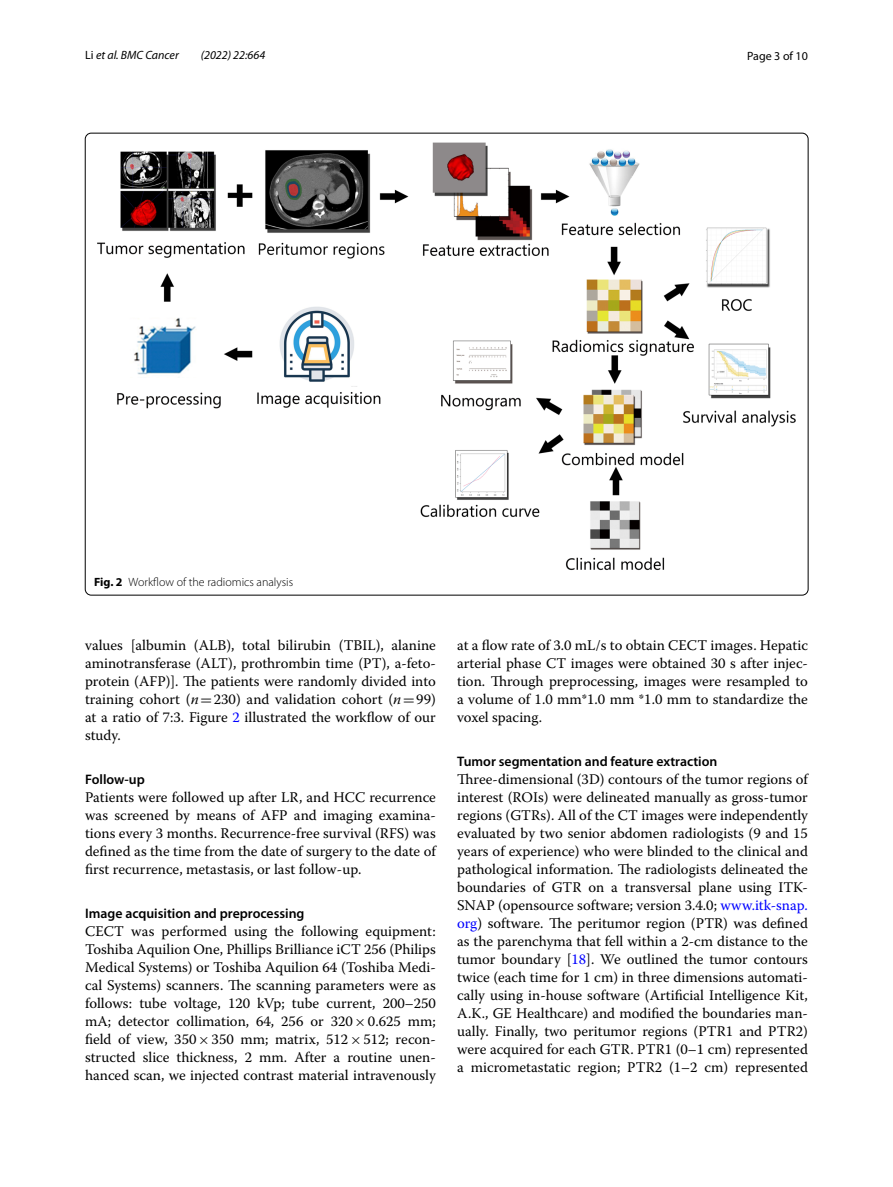
<style>
.page{position:relative;width:893px;height:1187px;background:#fff}
.page>*{position:absolute;margin:0;border:0;box-sizing:border-box;transform-origin:0 0}
.t1{font:14.7px/18px "Warnock Pro";color:#000;text-align:justify}
.t2{font:600 13.8px "Myriad Pro";color:#000}
.t3{font:300 12px "Myriad Pro";color:#000}
.t4{font:italic 12px "Myriad Pro";color:#000}
.t5{font:12px "Myriad Pro";color:#000}
.s1{font-style:normal}
.s2{font-weight:700}
.s3{font-style:italic}
.s4{font-family:"MTSY"}
.s5{color:#00f}
</style>
<div class="page">
<img style="left:97px;top:142px;width:699px;height:428px">
<p class="t4" style="left:85px;top:48px;width:95px"><span class="s1">Li</span> et al. BMC Cancer</p>
<p class="t4" style="left:201px;top:48px;width:66px">(2022) 22:664</p>
<p class="t5" style="left:747px;top:48px;width:62px">Page 3 of 10</p>
<p class="t3" style="left:94px;top:575px;width:200px"><span class="s2">Fig. 2</span> Workflow of the radiomics analysis</p>
<p class="t1" style="left:85px;top:636px;width:352px">values [albumin (ALB), total bilirubin (TBIL), alanine aminotransferase (ALT), prothrombin time (PT), a-feto&shy;protein (AFP)]. The patients were randomly divided into training cohort (<span class="s3">n</span><span class="s4">=</span>230) and validation cohort (<span class="s3">n</span><span class="s4">=</span>99) at a ratio of 7:3. Figure <span class="s5">2</span> illustrated the workflow of our study.</p>
<p class="t2" style="left:85px;top:770px;width:61px">Follow‑up</p>
<p class="t1" style="left:85px;top:788px;width:352px">Patients were followed up after LR, and HCC recurrence was screened by means of AFP and imaging examina&shy;tions every 3 months. Recurrence-free survival (RFS) was defined as the time from the date of surgery to the date of first recurrence, metastasis, or last follow-up.</p>
<p class="t2" style="left:85px;top:904px;width:221px">Image acquisition and preprocessing</p>
<p class="t1" style="left:85px;top:922px;width:352px">CECT was performed using the following equipment:<br>Toshiba Aquilion One, Phillips Brilliance iCT 256 (Philips Medical Systems) or Toshiba Aquilion 64 (Toshiba Medi&shy;cal Systems) scanners. The scanning parameters were as follows: tube voltage, 120 kVp; tube current, 200–250 mA; detector collimation, 64, 256 or 320<span class="s4">×</span>0.625 mm; field of view, 350<span class="s4">×</span>350 mm; matrix, 512<span class="s4">×</span>512; recon&shy;structed slice thickness, 2 mm. After a routine unen&shy;hanced scan, we injected contrast material intravenously</p>
<p class="t1" style="left:457px;top:636px;width:352px">at a flow rate of 3.0 mL/s to obtain CECT images. Hepatic arterial phase CT images were obtained 30 s after injec&shy;tion. Through preprocessing, images were resampled to a volume of 1.0 mm*1.0 mm *1.0 mm to standardize the voxel spacing.</p>
<p class="t2" style="left:457px;top:752px;width:262px">Tumor segmentation and feature extraction</p>
<p class="t1" style="left:457px;top:770px;width:352px">Three-dimensional (3D) contours of the tumor regions of interest (ROIs) were delineated manually as gross-tumor regions (GTRs). All of the CT images were independently evaluated by two senior abdomen radiologists (9 and 15 years of experience) who were blinded to the clinical and pathological information. The radiologists delineated the boundaries of GTR on a transversal plane using ITK-SNAP (opensource software; version 3.4.0; <span class="s5">www.itk-snap. org</span>) software. The peritumor region (PTR) was defined as the parenchyma that fell within a 2-cm distance to the tumor boundary [<span class="s5">18</span>]. We outlined the tumor contours twice (each time for 1 cm) in three dimensions automati&shy;cally using in-house software (Artificial Intelligence Kit, A.K., GE Healthcare) and modified the boundaries man&shy;ually. Finally, two peritumor regions (PTR1 and PTR2) were acquired for each GTR. PTR1 (0–1 cm) represented a micrometastatic region; PTR2 (1–2 cm) represented</p>
</div>
